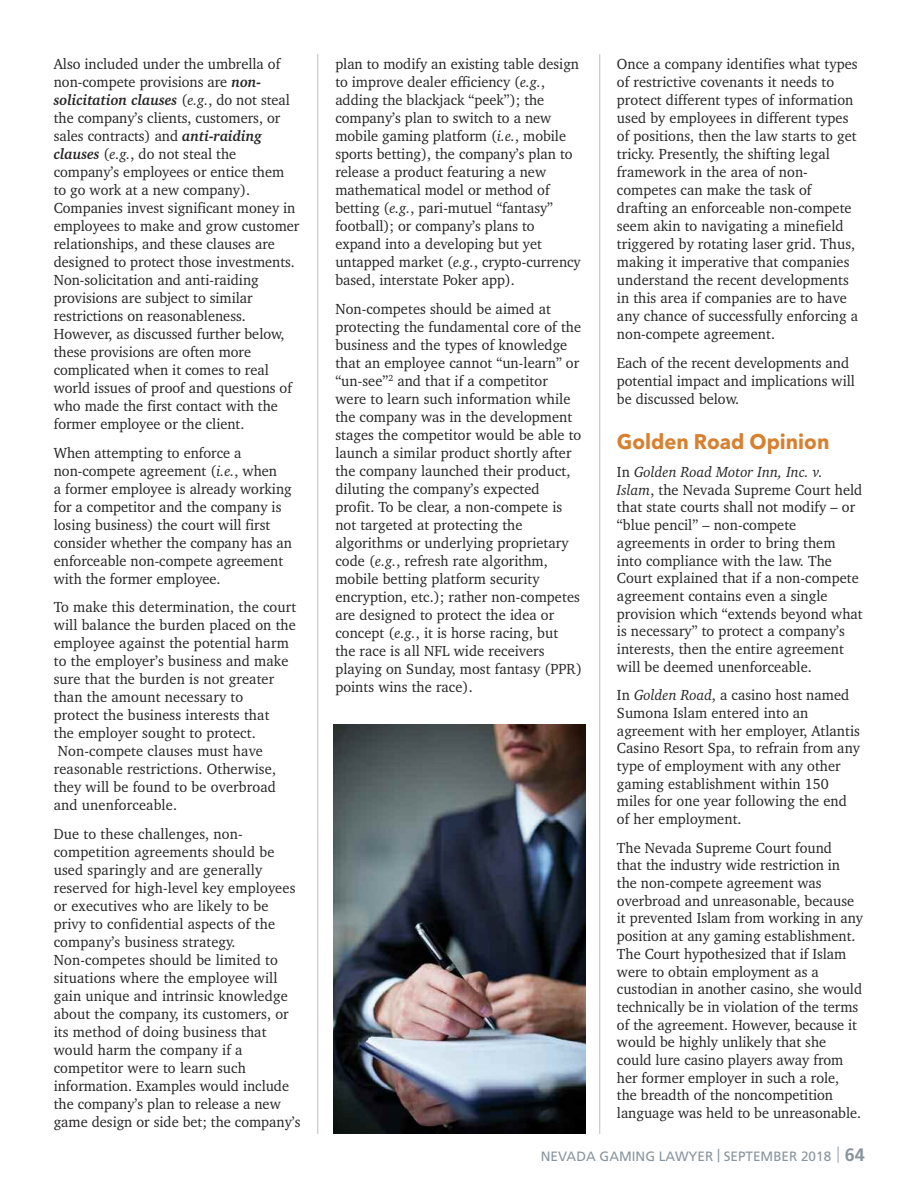
<style>
.page{position:relative;width:918px;height:1188px;background:#fff}
.page>*{position:absolute;margin:0;border:0;box-sizing:border-box;transform-origin:0 0}
.t1{font:700 21px "Avenir Next";color:#d7802f;scale:.96 1}
.t2{font:15px/18px "Charter";letter-spacing:.005em;color:#272526;scale:.96 1}
.t3{font:13.5px "Frutiger";color:#89959e}
.s1{font-weight:700;font-style:italic}
.s2{font-style:italic}
.s3{font-weight:700;font-size:18px}
</style>
<div class="page">
<svg style="left:837px;top:1146px;width:2px;height:17px"></svg>
<hr style="left:317px;top:54px;width:1px;height:1080px;background:#b8bfc6">
<hr style="left:599px;top:54px;width:1px;height:1080px;background:#b8bfc6">
<img style="left:333px;top:724px;width:253px;height:410px">
<p class="t2" style="left:54px;top:55px;width:257px">Also included under the umbrella of non-compete provisions are <span class="s1">non&shy;solicitation clauses</span> (<span class="s2">e.g.</span>, do not steal the company’s clients, customers, or sales contracts) and <span class="s1">anti-raiding clauses</span> (<span class="s2">e.g.</span>, do not steal the company’s employees or entice them to go work at a new company).<br>Companies invest significant money in employees to make and grow customer relationships, and these clauses are designed to protect those investments.<br>Non-solicitation and anti-raiding provisions are subject to similar restrictions on reasonableness.<br>However, as discussed further below, these provisions are often more complicated when it comes to real world issues of proof and questions of who made the first contact with the former employee or the client.</p>
<p class="t2" style="left:54px;top:443px;width:250px">When attempting to enforce a non-compete agreement (<span class="s2">i.e.</span>, when<br>a former employee is already working for a competitor and the company is losing business) the court will first consider whether the company has an enforceable non-compete agreement with the former employee.</p>
<p class="t2" style="left:54px;top:598px;width:254px">To make this determination, the court will balance the burden placed on the employee against the potential harm to the employer’s business and make sure that the burden is not greater than the amount necessary to<br>protect the business interests that<br>the employer sought to protect.<br>Non-compete clauses must have reasonable restrictions. Otherwise, they will be found to be overbroad and unenforceable.</p>
<p class="t2" style="left:54px;top:825px;width:259px">Due to these challenges, non&shy;competition agreements should be used sparingly and are generally reserved for high-level key employees or executives who are likely to be privy to confidential aspects of the company’s business strategy.<br>Non-competes should be limited to situations where the employee will gain unique and intrinsic knowledge about the company, its customers, or its method of doing business that would harm the company if a competitor were to learn such information. Examples would include the company’s plan to release a new game design or side bet; the company’s</p>
<p class="t2" style="left:335px;top:55px;width:257px">plan to modify an existing table design to improve dealer efficiency (<span class="s2">e.g.</span>, adding the blackjack “peek”); the company’s plan to switch to a new mobile gaming platform (<span class="s2">i.e.</span>, mobile sports betting), the company’s plan to release a product featuring a new mathematical model or method of betting (<span class="s2">e.g.</span>, pari-mutuel “fantasy” football); or company’s plans to expand into a developing but yet untapped market (<span class="s2">e.g.</span>, crypto-currency based, interstate Poker app).</p>
<p class="t2" style="left:335px;top:299px;width:258px">Non-competes should be aimed at protecting the fundamental core of the business and the types of knowledge that an employee cannot “un-learn” or “un-see”<sup>2</sup> and that if a competitor were to learn such information while the company was in the development stages the competitor would be able to launch a similar product shortly after the company launched their product, diluting the company’s expected profit. To be clear, a non-compete is not targeted at protecting the algorithms or underlying proprietary code (<span class="s2">e.g.</span>, refresh rate algorithm, mobile betting platform security encryption, etc.); rather non-competes are designed to protect the idea or concept (<span class="s2">e.g.</span>, it is horse racing, but the race is all NFL wide receivers playing on Sunday, most fantasy (PPR) points wins the race).</p>
<p class="t2" style="left:617px;top:55px;width:253px">Once a company identifies what types of restrictive covenants it needs to protect different types of information used by employees in different types of positions, then the law starts to get tricky. Presently, the shifting legal framework in the area of non&shy;competes can make the task of drafting an enforceable non-compete seem akin to navigating a minefield triggered by rotating laser grid. Thus, making it imperative that companies understand the recent developments in this area if companies are to have any chance of successfully enforcing a non-compete agreement.</p>
<p class="t2" style="left:617px;top:353px;width:249px">Each of the recent developments and potential impact and implications will be discussed below.</p>
<h1 class="t1" style="left:617px;top:423px;width:223px">Golden Road Opinion</h1>
<p class="t2" style="left:617px;top:463px;width:258px">In <span class="s2">Golden Road Motor Inn, Inc. v.<br>Islam</span>, the Nevada Supreme Court held that state courts shall not modify – or “blue pencil” – non-compete agreements in order to bring them into compliance with the law. The Court explained that if a non-compete agreement contains even a single provision which “extends beyond what is necessary” to protect a company’s interests, then the entire agreement will be deemed unenforceable.</p>
<p class="t2" style="left:617px;top:686px;width:255px">In <span class="s2">Golden Road</span>, a casino host named<br>Sumona Islam entered into an agreement with her employer, Atlantis<br>Casino Resort Spa, to refrain from any type of employment with any other gaming establishment within 150 miles for one year following the end of her employment.</p>
<p class="t2" style="left:617px;top:839px;width:258px">The Nevada Supreme Court found<br>that the industry wide restriction in the non-compete agreement was overbroad and unreasonable, because it prevented Islam from working in any position at any gaming establishment.<br>The Court hypothesized that if Islam were to obtain employment as a custodian in another casino, she would technically be in violation of the terms of the agreement. However, because it would be highly unlikely that she could lure casino players away from her former employer in such a role, the breadth of the noncompetition language was held to be unreasonable.</p>
<p class="t3" style="left:541px;top:1151px;width:325px">NEVADA GAMING LAWYER | SEPTEMBER 2018 <span class="s3">64</span></p>
</div>
